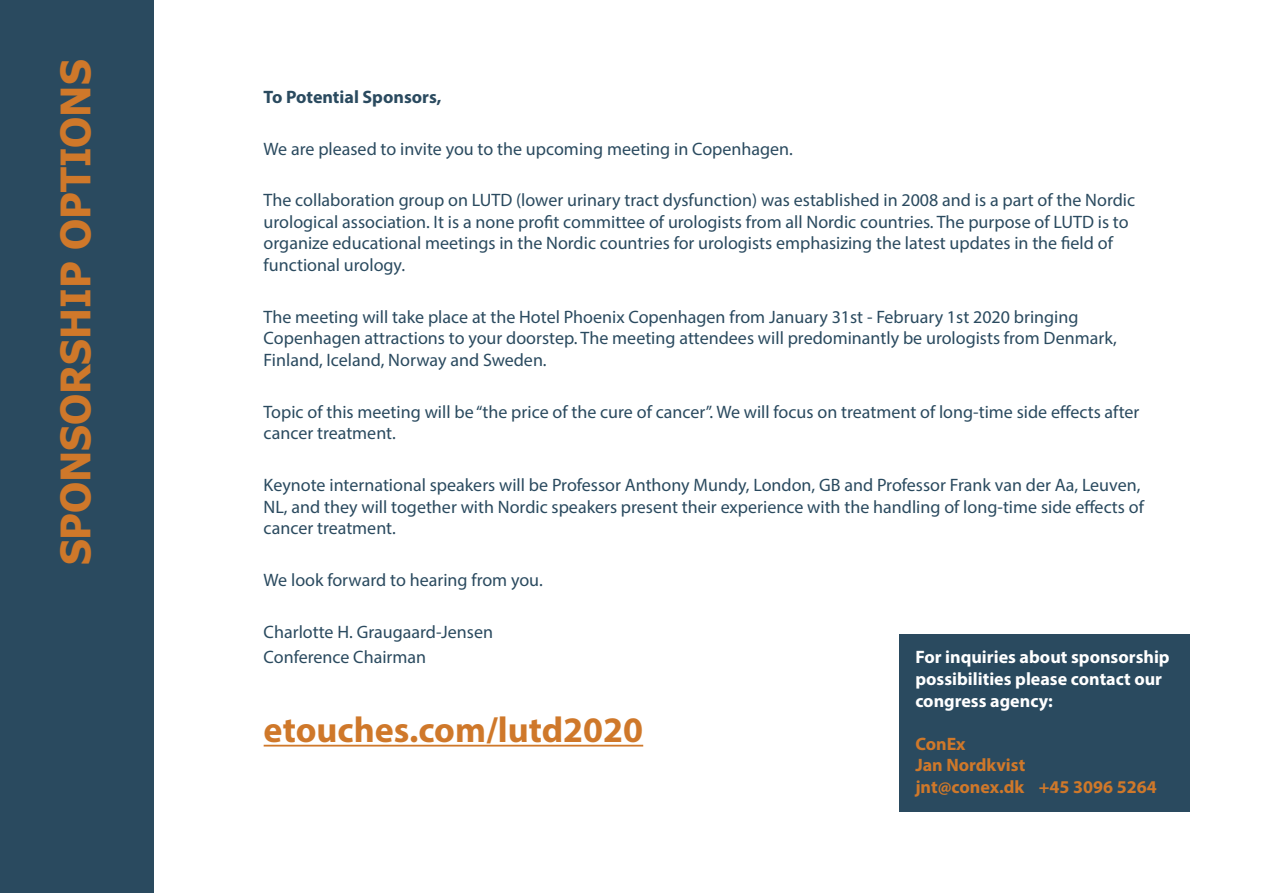
<style>
.page{position:relative;width:1263px;height:893px;background:#fff}
.page>*{position:absolute;margin:0;border:0;box-sizing:border-box;transform-origin:0 0}
.t1{font:700 40.5px "Tahoma";color:#cf782a}
.t2{font:700 36px "Myriad Pro";color:#cf782a}
.t3{font:18px/21.6px "Myriad Pro";color:#2a4a5f}
.t4{font:700 18px/21.6px "Myriad Pro";color:#fff}
.t5{font:700 18px "Myriad Pro";color:#cf782a}
.t6{font:700 18px "Myriad Pro";color:#2a4a5f}
</style>
<div class="page">
<div style="left:0;top:0;width:153px;height:893px;background:#2a4a5f"></div>
<div style="left:899px;top:635px;width:290px;height:177px;background:#2a4a5f"></div>
<hr style="left:264px;top:745px;width:379px;height:1px;background:#cf782a">
<p class="t1" style="left:47px;top:565px;width:507px;rotate:-90deg">SPONSORSHIP OPTIONS</p>
<p class="t6" style="left:264px;top:85px;width:179px">To Potential Sponsors,</p>
<p class="t3" style="left:264px;top:137px;width:531px">We are pleased to invite you to the upcoming meeting in Copenhagen.</p>
<p class="t3" style="left:264px;top:189px;width:873px">The collaboration group on LUTD (lower urinary tract dysfunction) was established in 2008 and is a part of the Nordic urological association. It is a none profit committee of urologists from all Nordic countries. The purpose of LUTD is to organize educational meetings in the Nordic countries for urologists emphasizing the latest updates in the field of functional urology.</p>
<p class="t3" style="left:264px;top:306px;width:855px">The meeting will take place at the Hotel Phoenix Copenhagen from January 31st - February 1st 2020 bringing<br>Copenhagen attractions to your doorstep. The meeting attendees will predominantly be urologists from Denmark,<br>Finland, Iceland, Norway and Sweden.</p>
<p class="t3" style="left:264px;top:400px;width:877px">Topic of this meeting will be “the price of the cure of cancer”. We will focus on treatment of long-time side effects after cancer treatment.</p>
<p class="t3" style="left:264px;top:474px;width:882px">Keynote international speakers will be Professor Anthony Mundy, London, GB and Professor Frank van der Aa, Leuven,<br>NL, and they will together with Nordic speakers present their experience with the handling of long-time side effects of cancer treatment.</p>
<p class="t3" style="left:264px;top:569px;width:281px">We look forward to hearing from you.</p>
<p class="t3" style="left:264px;top:620px;width:231px">Charlotte H. Graugaard-Jensen</p>
<p class="t3" style="left:264px;top:646px;width:164px">Conference Chairman</p>
<p class="t4" style="left:915px;top:646px;width:256px">For inquiries about sponsorship possibilities please contact our congress agency:</p>
<p class="t5" style="left:915px;top:732px;width:52px">ConEx</p>
<p class="t5" style="left:915px;top:753px;width:111px">Jan Nordkvist</p>
<p class="t5" style="left:915px;top:775px;width:243px">jnt@conex.dk +45 3096 5264</p>
<p class="t2" style="left:264px;top:706px;width:381px">etouches.com/lutd2020</p>
</div>
